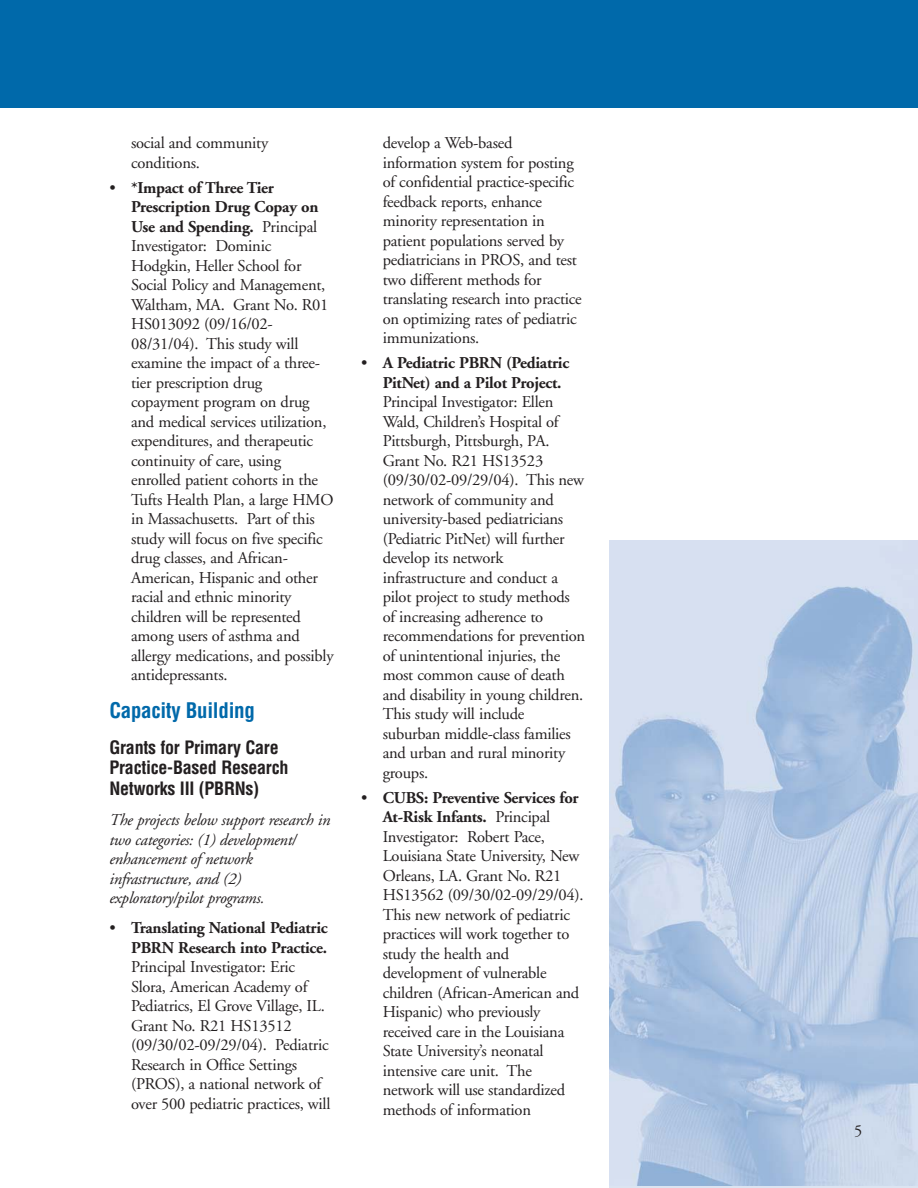
<style>
.page{position:relative;width:918px;height:1188px;background:#fff}
.page>*{position:absolute;margin:0;border:0;box-sizing:border-box;transform-origin:0 0}
.t1{font:700 condensed 21px "Helvetica";letter-spacing:-.015em;color:#0069aa}
.t2{font:700 condensed 18px/20.2px "Helvetica";letter-spacing:-.015em;color:#231f20}
.t3{font:16.5px/19.5px "Adobe Garamond";letter-spacing:-.015em;color:#231f20}
.t4{font:italic 16.5px/19.5px "Adobe Garamond";letter-spacing:-.015em;color:#231f20}
.t5{font:700 16.5px/19.5px "Adobe Garamond";letter-spacing:-.015em;color:#231f20;text-align:right}
.s1{font-weight:700}
.s2{font-weight:400}
</style>
<div class="page">
<img style="left:610px;top:541px;width:308px;height:645px">
<div style="left:0;top:0;width:918px;height:108px;background:#0069aa"></div>
<p class="t3" style="left:131px;top:135px;width:139px">social and community conditions.</p>
<p class="t3" style="left:131px;top:179px;width:204px;text-indent:-22px">• <span class="s1">*Impact of Three Tier<br>Prescription Drug Copay on<br>Use and Spending.</span> Principal<br>Investigator: Dominic<br>Hodgkin, Heller School for<br>Social Policy and Management,<br>Waltham, MA. Grant No. R01<br>HS013092 (09/16/02-<br>08/31/04). This study will examine the impact of a three&shy;tier prescription drug copayment program on drug and medical services utilization, expenditures, and therapeutic continuity of care, using enrolled patient cohorts in the<br>Tufts Health Plan, a large HMO in Massachusetts. Part of this study will focus on five specific drug classes, and African-<br>American, Hispanic and other racial and ethnic minority children will be represented among users of asthma and allergy medications, and possibly antidepressants.</p>
<p class="t1" style="left:109px;top:702px;width:147px">Capacity Building</p>
<p class="t2" style="left:109px;top:739px;width:180px">Grants for Primary Care<br>Practice-Based Research<br>Networks III (PBRNs)</p>
<p class="t4" style="left:109px;top:812px;width:222px">The projects below support research in two categories: (1) development/ enhancement of network infrastructure, and (2) exploratory/pilot programs.</p>
<p class="t5" style="left:109px;top:920px;width:220px"><span class="s2">•</span> Translating National Pediatric<br>PBRN Research into Practice.</p>
<p class="t3" style="left:131px;top:959px;width:201px">Principal Investigator: Eric<br>Slora, American Academy of<br>Pediatrics, El Grove Village, IL.<br>Grant No. R21 HS13512 (09/30/02-09/29/04). Pediatric<br>Research in Office Settings (PROS), a national network of over 500 pediatric practices, will</p>
<p class="t3" style="left:383px;top:135px;width:201px">develop a Web-based information system for posting of confidential practice-specific feedback reports, enhance minority representation in patient populations served by pediatricians in PROS, and test two different methods for translating research into practice on optimizing rates of pediatric immunizations.</p>
<p class="t5" style="left:383px;top:355px;width:188px;text-align:left;text-indent:-22px"><span class="s2">•</span> A Pediatric PBRN (Pediatric<br>PitNet) and a Pilot Project.</p>
<p class="t3" style="left:383px;top:394px;width:204px">Principal Investigator: Ellen<br>Wald, Children’s Hospital of<br>Pittsburgh, Pittsburgh, PA.<br>Grant No. R21 HS13523 (09/30/02-09/29/04). This new network of community and university-based pediatricians (Pediatric PitNet) will further develop its network infrastructure and conduct a pilot project to study methods of increasing adherence to recommendations for prevention of unintentional injuries, the most common cause of death and disability in young children.<br>This study will include suburban middle-class families and urban and rural minority groups.</p>
<p class="t3" style="left:383px;top:789px;width:203px;text-indent:-22px">• <span class="s1">CUBS: Preventive Services for<br>At-Risk Infants.</span> Principal<br>Investigator: Robert Pace,<br>Louisiana State University, New<br>Orleans, LA. Grant No. R21<br>HS13562 (09/30/02-09/29/04).<br>This new network of pediatric practices will work together to study the health and development of vulnerable children (African-American and<br>Hispanic) who previously received care in the Louisiana<br>State University’s neonatal intensive care unit. The network will use standardized methods of information</p>
<p class="t3" style="left:854px;top:1123px;width:10px">5</p>
</div>
